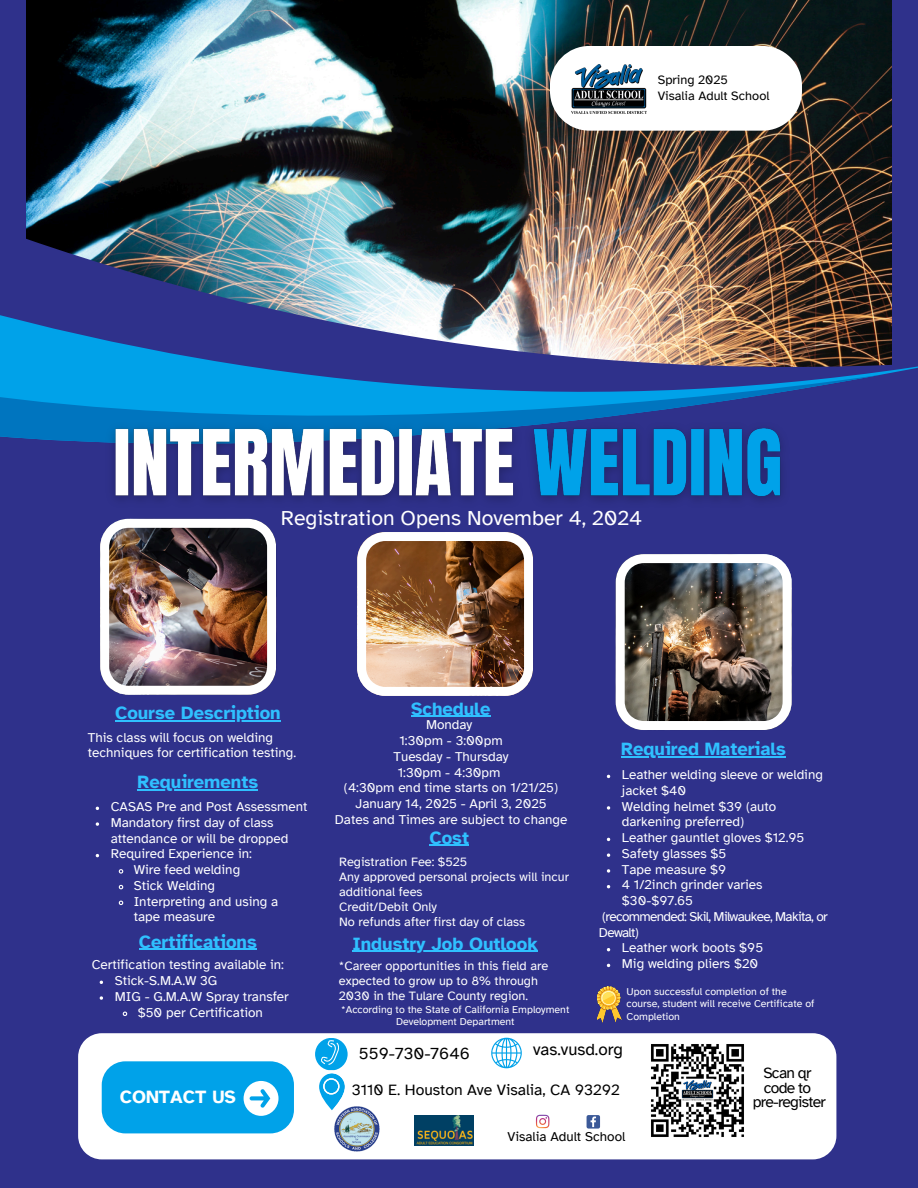
<style>
.page{position:relative;width:918px;height:1188px;background:#2f318b}
.page>*{position:absolute;margin:0;border:0;box-sizing:border-box;transform-origin:0 0}
.t1{font:21.3px "Atkinson Hyperlegible";color:#fff}
.t2{font:700 18.3px "Atkinson Hyperlegible";color:#2fc0ff}
.t3{font:700 18.3px "Atkinson Hyperlegible";color:#fff}
.t4{font:16.95px "Atkinson Hyperlegible";color:#000}
.t5{font:15.75px "Atkinson Hyperlegible";color:#000}
.t6{font:15.6px/14.7px "Atkinson Hyperlegible";letter-spacing:-.05em;color:#000;text-align:center}
.t7{font:13.5px/15.8px "Atkinson Hyperlegible";color:#fff}
.t8{font:13.5px/15.8px "Atkinson Hyperlegible";letter-spacing:-.05em;color:#fff}
.t9{font:13.5px "Atkinson Hyperlegible";color:#000}
.t10{font:12.75px/14.9px "Atkinson Hyperlegible";color:#fff}
.t11{font:12.75px "Atkinson Hyperlegible";color:#000}
.t12{font:10.5px/12.3px "Atkinson Hyperlegible";color:#fff}
</style>
<div class="page">
<img style="left:26px;top:0;width:865px;height:218px">
<img style="left:26px;top:218px;width:866px;height:89px">
<img style="left:0;top:307px;width:918px;height:68px">
<svg style="left:0;top:375px;width:879px;height:67px"></svg>
<img style="left:100px;top:522px;width:176px;height:172px">
<img style="left:357px;top:532px;width:176px;height:164px">
<img style="left:616px;top:554px;width:175px;height:176px">
<div style="left:78px;top:1033px;width:758px;height:126px;background:#fff"></div>
<div style="left:102px;top:1061px;width:192px;height:72px;background:#00a2e9;border-radius:24px"></div>
<svg style="left:315px;top:1038px;width:33px;height:32px"></svg>
<svg style="left:244px;top:1081px;width:34px;height:35px"></svg>
<svg style="left:550px;top:46px;width:252px;height:85px;background:#ededed"></svg>
<img style="left:99px;top:408px;width:699px;height:114px">
<hr style="left:115px;top:720px;width:166px;height:1px;background:#2fc0ff">
<hr style="left:429px;top:845px;width:40px;height:1px;background:#2fc0ff">
<hr style="left:621px;top:756px;width:165px;height:1px;background:#2fc0ff">
<svg style="left:607px;top:806px;width:3px;height:4px"></svg>
<svg style="left:607px;top:853px;width:3px;height:4px"></svg>
<svg style="left:607px;top:869px;width:3px;height:4px"></svg>
<img style="left:572px;top:65px;width:74px;height:48px">
<hr style="left:139px;top:949px;width:118px;height:1px;background:#2fc0ff">
<svg style="left:100px;top:996px;width:3px;height:4px"></svg>
<svg style="left:122px;top:1011px;width:6px;height:5px"></svg>
<img style="left:597px;top:986px;width:25px;height:36px">
<hr style="left:411px;top:716px;width:79px;height:1px;background:#2fc0ff">
<svg style="left:491px;top:1038px;width:31px;height:30px"></svg>
<svg style="left:315px;top:1040px;width:33px;height:74px;background:#73cbf2"></svg>
<img style="left:647px;top:1040px;width:101px;height:101px">
<img style="left:334px;top:1107px;width:45px;height:45px">
<img style="left:414px;top:1115px;width:60px;height:30px">
<svg style="left:536px;top:1115px;width:13px;height:13px"></svg>
<svg style="left:587px;top:1115px;width:13px;height:14px"></svg>
<svg style="left:96px;top:822px;width:3px;height:4px"></svg>
<svg style="left:118px;top:869px;width:6px;height:5px"></svg>
<svg style="left:118px;top:884px;width:6px;height:6px"></svg>
<svg style="left:118px;top:900px;width:6px;height:5px"></svg>
<hr style="left:138px;top:789px;width:120px;height:1px;background:#2fc0ff">
<hr style="left:352px;top:951px;width:186px;height:1px;background:#2fc0ff">
<p class="t11" style="left:658px;top:72px;width:72px">Spring 2025</p>
<p class="t11" style="left:658px;top:88px;width:113px">Visalia Adult School</p>
<p class="t1" style="left:281px;top:505px;width:363px">Registration Opens November 4, 2024</p>
<h2 class="t2" style="left:115px;top:701px;width:167px">Course Description</h2>
<p class="t7" style="left:88px;top:729px;width:210px">This class will focus on welding techniques for certification testing.</p>
<p class="t2" style="left:138px;top:771px;width:122px">Requirements</p>
<p class="t7" style="left:111px;top:799px;width:198px">CASAS Pre and Post Assessment</p>
<p class="t7" style="left:111px;top:815px;width:179px">Mandatory first day of class attendance or will be dropped</p>
<h3 class="t7" style="left:111px;top:846px;width:143px">Required Experience in:</h3>
<p class="t7" style="left:134px;top:862px;width:108px">Wire feed welding</p>
<p class="t7" style="left:134px;top:878px;width:83px">Stick Welding</p>
<h5 class="t7" style="left:134px;top:893px;width:146px">Interpreting and using a tape measure</h5>
<p class="t2" style="left:139px;top:930px;width:119px">Certifications</p>
<h4 class="t7" style="left:92px;top:957px;width:194px">Certification testing available in:</h4>
<p class="t7" style="left:115px;top:973px;width:104px">Stick-S.M.A.W 3G</p>
<p class="t7" style="left:115px;top:989px;width:176px">MIG - G.M.A.W Spray transfer</p>
<p class="t7" style="left:138px;top:1004px;width:127px">$50 per Certification</p>
<p class="t3" style="left:120px;top:1085px;width:118px">CONTACT US</p>
<p class="t2" style="left:411px;top:697px;width:81px">Schedule</p>
<h4 class="t7" style="left:426px;top:717px;width:48px">Monday</h4>
<p class="t7" style="left:400px;top:733px;width:105px">1:30pm - 3:00pm</p>
<p class="t7" style="left:394px;top:749px;width:117px">Tuesday - Thursday</p>
<p class="t7" style="left:398px;top:764px;width:104px">1:30pm - 4:30pm</p>
<p class="t7" style="left:344px;top:780px;width:216px">(4:30pm end time starts on 1/21/25)</p>
<h4 class="t7" style="left:355px;top:796px;width:193px">January 14, 2025 - April 3, 2025</h4>
<h4 class="t7" style="left:335px;top:812px;width:234px">Dates and Times are subject to change</h4>
<p class="t2" style="left:429px;top:826px;width:41px">Cost</p>
<p class="t10" style="left:339px;top:854px;width:130px">Registration Fee: $525</p>
<h4 class="t10" style="left:339px;top:869px;width:231px">Any approved personal projects will incur additional fees</h4>
<h4 class="t10" style="left:339px;top:899px;width:99px">Credit/Debit Only</h4>
<p class="t10" style="left:339px;top:914px;width:187px">No refunds after first day of class</p>
<h5 class="t2" style="left:352px;top:932px;width:187px">Industry Job Outlook</h5>
<p class="t10" style="left:339px;top:958px;width:211px">*Career opportunities in this field are expected to grow up to 8% through<br>2030 in the Tulare County region.</p>
<h6 class="t12" style="left:341px;top:1003px;width:230px;text-align:center">*According to the State of California Employment<br>Development Department</h6>
<p class="t2" style="left:621px;top:738px;width:166px">Required Materials</p>
<p class="t7" style="left:622px;top:767px;width:203px">Leather welding sleeve or welding jacket $40</p>
<p class="t7" style="left:622px;top:798px;width:156px">Welding helmet $39 (auto darkening preferred)</p>
<p class="t7" style="left:622px;top:830px;width:184px">Leather gauntlet gloves $12.95</p>
<p class="t7" style="left:622px;top:846px;width:106px">Safety glasses $5</p>
<p class="t7" style="left:622px;top:861px;width:106px">Tape measure $9</p>
<p class="t7" style="left:622px;top:877px;width:142px">4 1/2inch grinder varies $30-$97.65</p>
<p class="t8" style="left:599px;top:909px;width:230px">(recommended: Skil, Milwaukee, Makita, or<br>Dewalt)</p>
<h4 class="t7" style="left:622px;top:940px;width:143px">Leather work boots $95</h4>
<p class="t7" style="left:622px;top:956px;width:138px">Mig welding pliers $20</p>
<p class="t12" style="left:626px;top:985px;width:190px">Upon successful completion of the course, student will receive Certificate of<br>Completion</p>
<p class="t4" style="left:359px;top:1043px;width:112px">559-730-7646</p>
<p class="t4" style="left:533px;top:1039px;width:91px">vas.vusd.org</p>
<p class="t5" style="left:352px;top:1080px;width:270px">3110 E. Houston Ave Visalia, CA 93292</p>
<p class="t9" style="left:507px;top:1128px;width:120px">Visalia Adult School</p>
<p class="t6" style="left:753px;top:1065px;width:74px">Scan qr code to pre-register</p>
</div>
